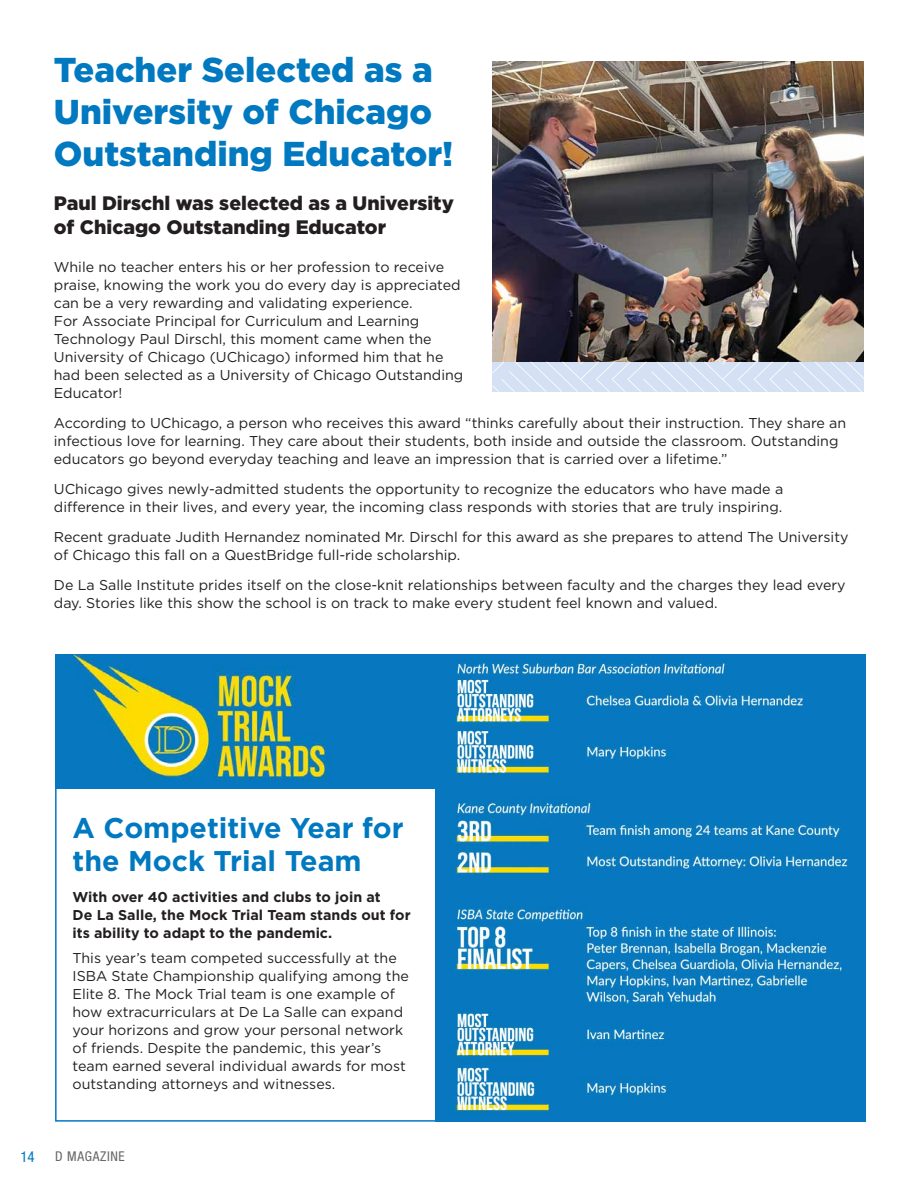
<style>
.page{position:relative;width:918px;height:1188px;background:#fff}
.page>*{position:absolute;margin:0;border:0;box-sizing:border-box;transform-origin:0 0}
.t1{font:900 34.5px/42px "Gotham";color:#0079c1}
.t2{font:700 28.5px/33px "Gotham";color:#0079c1}
.Body_Copy{font:900 19.5px/24px "Gotham";color:#231f20}
.t3{font:condensed 15px "Helvetica Neue";color:#0079c1}
.Body_Copy-2{font:14.25px/18px "Gotham";color:#231f20}
.Body_Copy-3{font:700 14.25px/18px "Gotham";color:#231f20}
.t4{font:condensed 13.5px "Helvetica Neue";letter-spacing:.05em;color:#656669}
</style>
<div class="page">
<img style="left:492px;top:62px;width:372px;height:300px">
<div style="left:55px;top:769px;width:382px;height:353px;border:2px solid #0079c1"></div>
<img style="left:436px;top:654px;width:429px;height:468px">
<img style="left:55px;top:654px;width:381px;height:134px">
<svg style="left:492px;top:362px;width:372px;height:30px"></svg>
<p class="t1" style="left:54px;top:48px;width:401px">Teacher Selected as a<br>University of Chicago<br>Outstanding Educator!</p>
<p class="Body_Copy" style="left:54px;top:191px;width:401px">Paul Dirschl was selected as a University of Chicago Outstanding Educator</p>
<p class="Body_Copy-2" style="left:54px;top:258px;width:411px">While no teacher enters his or her profession to receive praise, knowing the work you do every day is appreciated can be a very rewarding and validating experience.<br>For Associate Principal for Curriculum and Learning Technology Paul Dirschl, this moment came when the University of Chicago (UChicago) informed him that he had been selected as a University of Chicago Outstanding Educator!</p>
<p class="Body_Copy-2" style="left:54px;top:414px;width:794px">According to UChicago, a person who receives this award “thinks carefully about their instruction. They share an infectious love for learning. They care about their students, both inside and outside the classroom. Outstanding educators go beyond everyday teaching and leave an impression that is carried over a lifetime.”</p>
<p class="Body_Copy-2" style="left:54px;top:480px;width:731px">UChicago gives newly-admitted students the opportunity to recognize the educators who have made a difference in their lives, and every year, the incoming class responds with stories that are truly inspiring.</p>
<p class="Body_Copy-2" style="left:54px;top:528px;width:796px">Recent graduate Judith Hernandez nominated Mr. Dirschl for this award as she prepares to attend The University of Chicago this fall on a QuestBridge full-ride scholarship.</p>
<p class="Body_Copy-2" style="left:54px;top:576px;width:793px">De La Salle Institute prides itself on the close-knit relationships between faculty and the charges they lead every day. Stories like this show the school is on track to make every student feel known and valued.</p>
<p class="t2" style="left:73px;top:811px;width:333px">A Competitive Year for the Mock Trial Team</p>
<p class="Body_Copy-3" style="left:73px;top:888px;width:340px">With over 40 activities and clubs to join at<br>De La Salle, the Mock Trial Team stands out for its ability to adapt to the pandemic.</p>
<p class="Body_Copy-2" style="left:73px;top:949px;width:338px">This year’s team competed successfully at the ISBA State Championship qualifying among the Elite 8. The Mock Trial team is one example of how extracurriculars at De La Salle can expand your horizons and grow your personal network of friends. Despite the pandemic, this year’s team earned several individual awards for most outstanding attorneys and witnesses.</p>
<p class="t3" style="left:20px;top:1148px;width:16px">14</p>
<p class="t4" style="left:55px;top:1149px;width:71px">D MAGAZINE</p>
</div>
